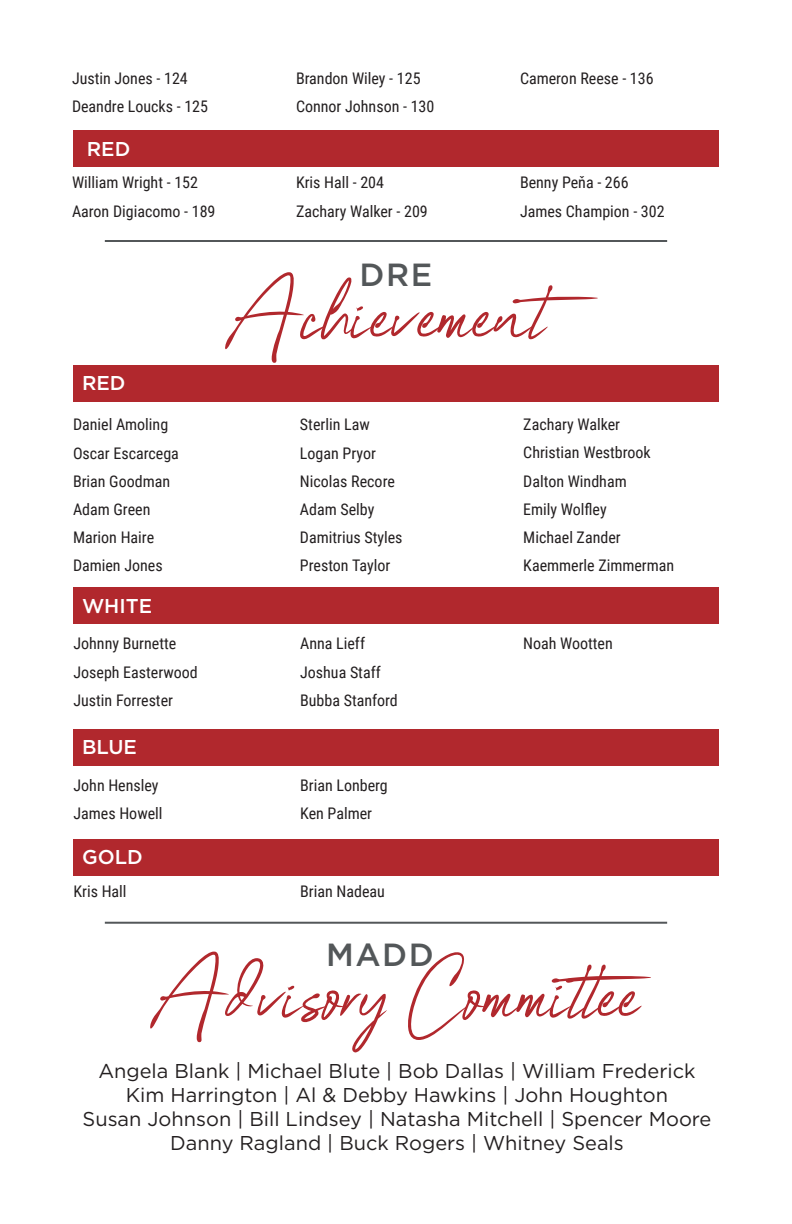
<style>
.page{position:relative;width:792px;height:1224px;background:#fff}
.page>*{position:absolute;margin:0;border:0;box-sizing:border-box;transform-origin:0 0}
.t1{font:120px "One Signature";color:#b1282d}
.t2{font:500 32px "Gotham";letter-spacing:.05em;color:#535759}
.t3{font:20px/24px "Gotham";color:#231f20;text-align:center}
.t4{font:500 20px "Gotham";color:#fff}
.t5{font:16px/28.2px "Roboto Condensed";color:#231f20}
</style>
<div class="page">
<div style="left:73px;top:130px;width:646px;height:36px;background:#b1282d"></div>
<div style="left:73px;top:365px;width:646px;height:37px;background:#b1282d"></div>
<div style="left:73px;top:588px;width:646px;height:36px;background:#b1282d"></div>
<div style="left:73px;top:839px;width:646px;height:36px;background:#b1282d"></div>
<div style="left:73px;top:729px;width:646px;height:36px;background:#b1282d"></div>
<hr style="left:105px;top:240px;width:562px;height:2px;background:#535759">
<hr style="left:105px;top:922px;width:562px;height:2px;background:#535759">
<p class="t5" style="left:72px;top:64px;width:138px">Justin Jones - 124<br>Deandre Loucks - 125</p>
<p class="t5" style="left:296px;top:64px;width:140px">Brandon Wiley - 125<br>Connor Johnson - 130</p>
<p class="t5" style="left:520px;top:64px;width:135px">Cameron Reese - 136</p>
<p class="t4" style="left:87px;top:136px;width:45px">RED</p>
<p class="t5" style="left:72px;top:168px;width:145px">William Wright - 152<br>Aaron Digiacomo - 189</p>
<p class="t5" style="left:296px;top:168px;width:133px">Kris Hall - 204<br>Zachary Walker - 209</p>
<p class="t5" style="left:520px;top:168px;width:146px">Benny Peňa - 266<br>James Champion - 302</p>
<h2 class="t2" style="left:360px;top:254px;width:74px">DRE</h2>
<h1 class="t1" style="left:225px;top:224px;width:394px">Achievement</h1>
<p class="t4" style="left:82px;top:370px;width:45px">RED</p>
<p class="t5" style="left:73px;top:410px;width:107px">Daniel Amoling<br>Oscar Escarcega<br>Brian Goodman<br>Adam Green<br>Marion Haire<br>Damien Jones</p>
<p class="t5" style="left:300px;top:410px;width:104px">Sterlin Law<br>Logan Pryor<br>Nicolas Recore<br>Adam Selby<br>Damitrius Styles<br>Preston Taylor</p>
<p class="t5" style="left:523px;top:410px;width:152px">Zachary Walker<br>Christian Westbrook<br>Dalton Windham<br>Emily Wolfley<br>Michael Zander<br>Kaemmerle Zimmerman</p>
<p class="t4" style="left:82px;top:593px;width:72px">WHITE</p>
<p class="t5" style="left:74px;top:629px;width:126px">Johnny Burnette<br>Joseph Easterwood<br>Justin Forrester</p>
<p class="t5" style="left:300px;top:629px;width:99px">Anna Lieff<br>Joshua Staff<br>Bubba Stanford</p>
<p class="t5" style="left:523px;top:629px;width:91px">Noah Wootten</p>
<p class="t4" style="left:82px;top:734px;width:56px">BLUE</p>
<p class="t5" style="left:74px;top:770px;width:91px">John Hensley<br>James Howell</p>
<p class="t5" style="left:300px;top:770px;width:89px">Brian Lonberg<br>Ken Palmer</p>
<p class="t4" style="left:82px;top:844px;width:62px">GOLD</p>
<p class="t5" style="left:74px;top:877px;width:55px">Kris Hall</p>
<p class="t5" style="left:300px;top:877px;width:86px">Brian Nadeau</p>
<h2 class="t2" style="left:326px;top:934px;width:109px">MADD</h2>
<h1 class="t1" style="left:150px;top:903px;width:522px">Advisory Committee</h1>
<p class="t3" style="left:83px;top:1058px;width:630px">Angela Blank | Michael Blute | Bob Dallas | William Frederick Kim Harrington | Al &amp; Debby Hawkins | John Houghton<br>Susan Johnson | Bill Lindsey | Natasha Mitchell | Spencer Moore Danny Ragland | Buck Rogers | Whitney Seals</p>
</div>
